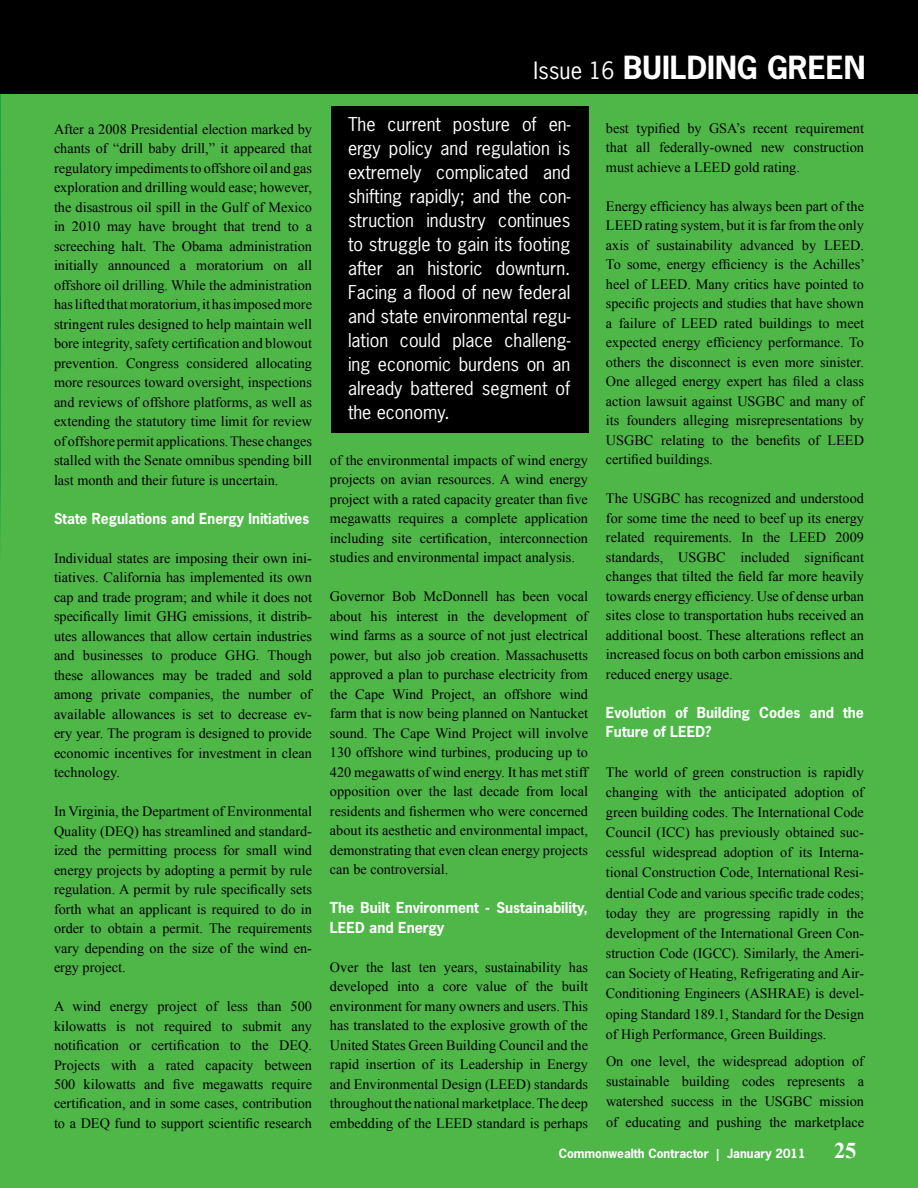
<style>
.page{position:relative;width:918px;height:1188px;background:#fff}
.page>*{position:absolute;margin:0;border:0;box-sizing:border-box;transform-origin:0 0}
.t1{font:700 30px "News Gothic Std";color:#fff}
.t2{font:22.5px "News Gothic Std";color:#fff}
.t3{font:700 22.5px "Times New Roman";color:#fff}
.t4{font:18px/24px "News Gothic Std";color:#fff;text-align:justify}
.t5{font:14.25px/19.5px "Times New Roman";color:#000;text-align:justify}
.t6{font:700 14.25px/19.5px "News Gothic Std";color:#fff}
.t7{font:700 12px "News Gothic Std";color:#fff}
</style>
<div class="page">
<div style="left:0;top:94px;width:918px;height:1094px;background:#4eb748"></div>
<img style="left:0;top:94px;width:1px;height:452px">
<div style="left:0;top:0;width:918px;height:94px;background:#000"></div>
<div style="left:332px;top:106px;width:258px;height:328px;background:#000"></div>
<p class="t5" style="left:54px;top:119px;width:260px">After a 2008 Presidential election marked by chants of “drill baby drill,” it appeared that regulatory impediments to offshore oil and gas exploration and drilling would ease; however, the disastrous oil spill in the Gulf of Mexico in 2010 may have brought that trend to a screeching halt. The Obama administration initially announced a moratorium on all offshore oil drilling. While the administration has lifted that moratorium, it has imposed more stringent rules designed to help maintain well bore integrity, safety certification and blowout prevention. Congress considered allocating more resources toward oversight, inspections and reviews of offshore platforms, as well as extending the statutory time limit for review of offshore permit applications. These changes stalled with the Senate omnibus spending bill last month and their future is uncertain.</p>
<p class="t6" style="left:54px;top:508px;width:257px">State Regulations and Energy Initiatives</p>
<p class="t5" style="left:54px;top:548px;width:260px">Individual states are imposing their own ini&shy;tiatives. California has implemented its own cap and trade program; and while it does not specifically limit GHG emissions, it distrib&shy;utes allowances that allow certain industries and businesses to produce GHG. Though these allowances may be traded and sold among private companies, the number of available allowances is set to decrease ev&shy;ery year. The program is designed to provide economic incentives for investment in clean technology.</p>
<p class="t5" style="left:54px;top:801px;width:260px">In Virginia, the Department of Environmental Quality (DEQ) has streamlined and standard&shy;ized the permitting process for small wind energy projects by adopting a permit by rule regulation. A permit by rule specifically sets forth what an applicant is required to do in order to obtain a permit. The requirements vary depending on the size of the wind en&shy;ergy project.</p>
<p class="t5" style="left:54px;top:996px;width:260px">A wind energy project of less than 500 kilowatts is not required to submit any notification or certification to the DEQ.<br>Projects with a rated capacity between 500 kilowatts and five megawatts require certification, and in some cases, contribution to a DEQ fund to support scientific research</p>
<h1 class="t1" style="left:582px;top:48px;width:285px"><sub>Issue</sub> <sub>1</sub>BUILDING GREEN</h1>
<h1 class="t1" style="left:659px;top:51px;width:205px">COVER STORY</h1>
<h2 class="t2" style="left:533px;top:56px;width:83px">Issue 16</h2>
<p class="t4" style="left:348px;top:112px;width:224px">The current posture of en&shy;ergy policy and regulation is extremely complicated and shifting rapidly; and the con&shy;struction industry continues to struggle to gain its footing after an historic downturn.<br>Facing a flood of new federal and state environmental regu&shy;lation could place challeng&shy;ing economic burdens on an already battered segment of the economy.</p>
<p class="t5" style="left:330px;top:450px;width:260px">of the environmental impacts of wind energy projects on avian resources. A wind energy project with a rated capacity greater than five megawatts requires a complete application including site certification, interconnection studies and environmental impact analysis.</p>
<p class="t5" style="left:330px;top:586px;width:260px">Governor Bob McDonnell has been vocal about his interest in the development of wind farms as a source of not just electrical power, but also job creation. Massachusetts approved a plan to purchase electricity from the Cape Wind Project, an offshore wind farm that is now being planned on Nantucket sound. The Cape Wind Project will involve 130 offshore wind turbines, producing up to 420 megawatts of wind energy. It has met stiff opposition over the last decade from local residents and fishermen who were concerned about its aesthetic and environmental impact, demonstrating that even clean energy projects can be controversial.</p>
<p class="t6" style="left:330px;top:898px;width:260px">The Built Environment - Sustainability,<br>LEED and Energy</p>
<p class="t5" style="left:330px;top:957px;width:260px">Over the last ten years, sustainability has developed into a core value of the built environment for many owners and users. This has translated to the explosive growth of the United States Green Building Council and the rapid insertion of its Leadership in Energy and Environmental Design (LEED) standards throughout the national marketplace. The deep embedding of the LEED standard is perhaps</p>
<p class="t5" style="left:606px;top:118px;width:260px">best typified by GSA’s recent requirement that all federally-owned new construction must achieve a LEED gold rating.</p>
<p class="t5" style="left:606px;top:196px;width:261px">Energy efficiency has always been part of the LEED rating system, but it is far from the only axis of sustainability advanced by LEED.<br>To some, energy efficiency is the Achilles’ heel of LEED. Many critics have pointed to specific projects and studies that have shown a failure of LEED rated buildings to meet expected energy efficiency performance. To others the disconnect is even more sinister.<br>One alleged energy expert has filed a class action lawsuit against USGBC and many of its founders alleging misrepresentations by USGBC relating to the benefits of LEED certified buildings.</p>
<p class="t5" style="left:606px;top:489px;width:260px">The USGBC has recognized and understood for some time the need to beef up its energy related requirements. In the LEED 2009 standards, USGBC included significant changes that tilted the field far more heavily towards energy efficiency. Use of dense urban sites close to transportation hubs received an additional boost. These alterations reflect an increased focus on both carbon emissions and reduced energy usage.</p>
<p class="t6" style="left:606px;top:702px;width:259px">Evolution of Building Codes and the<br>Future of LEED?</p>
<p class="t5" style="left:606px;top:762px;width:260px;line-height:20.1px">The world of green construction is rapidly changing with the anticipated adoption of green building codes. The International Code Council (ICC) has previously obtained suc&shy;cessful widespread adoption of its Interna&shy;tional Construction Code, International Resi&shy;dential Code and various specific trade codes; today they are progressing rapidly in the development of the International Green Con&shy;struction Code (IGCC). Similarly, the Ameri&shy;can Society of Heating, Refrigerating and Air-Conditioning Engineers (ASHRAE) is devel&shy;oping Standard 189.1, Standard for the Design of High Performance, Green Buildings.</p>
<p class="t5" style="left:606px;top:1051px;width:260px;line-height:20.1px">On one level, the widespread adoption of sustainable building codes represents a watershed success in the USGBC mission of educating and pushing the marketplace</p>
<p class="t7" style="left:559px;top:1146px;width:248px">Commonwealth Contractor | January 2011</p>
<h2 class="t3" style="left:834px;top:1135px;width:24px">25</h2>
</div>
